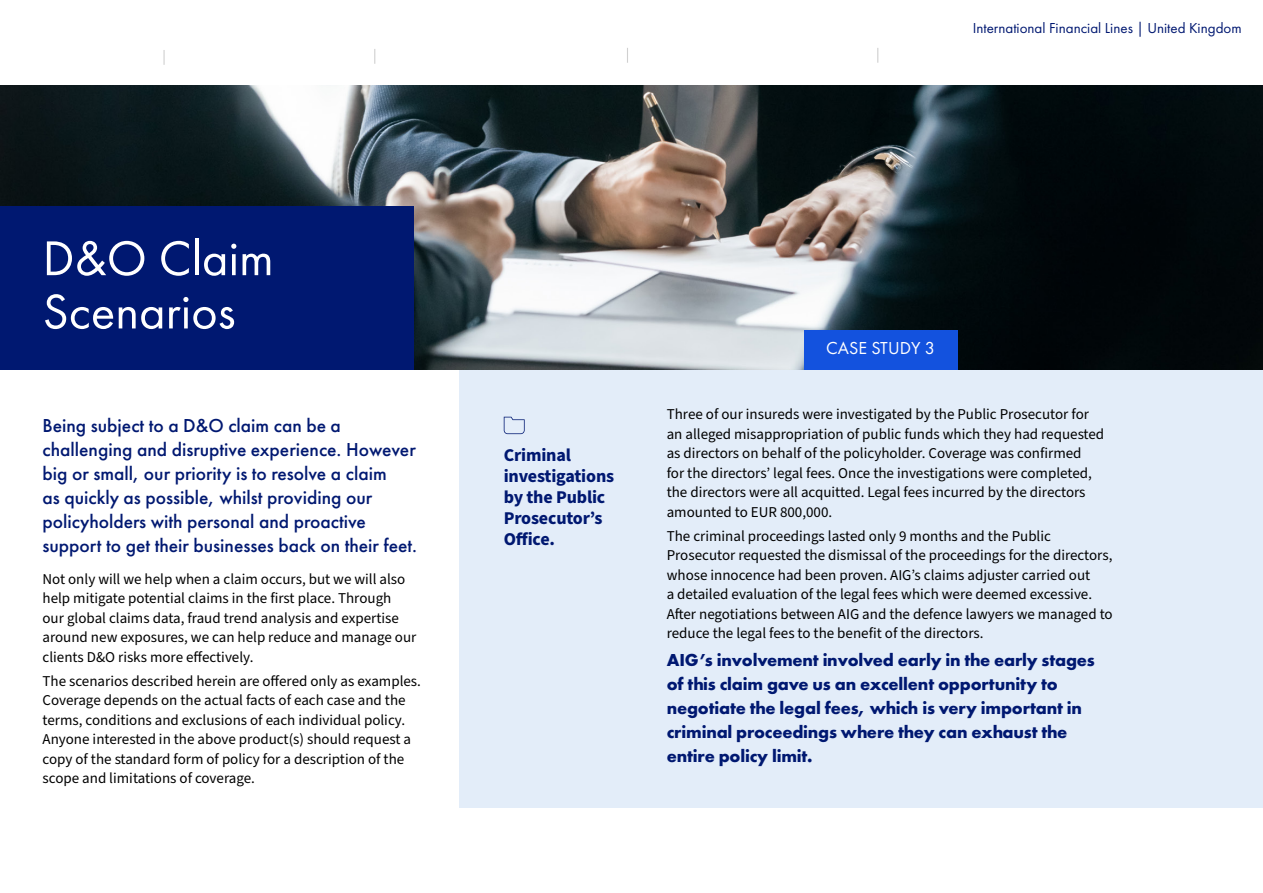
<style>
.page{position:relative;width:1263px;height:893px;background:#fff}
.page>*{position:absolute;margin:0;border:0;box-sizing:border-box;transform-origin:0 0}
.claims_head_h1{font:50.55px/53.2px "Futura PT";color:#fff}
.t1{font:500 19.5px/24px "Futura PT";color:#001871}
.claim_out{font:700 18px/24px "Futura PT";letter-spacing:-.01em;color:#001871}
.claim_case{font:700 18px/21px "Source Sans Pro";letter-spacing:-.01em;color:#001871}
.button_text{font:18px "Futura PT";letter-spacing:.01em;color:#fff}
.claim_body_p{font:15px/19.5px "Source Sans Pro";color:#000}
.t2{font:15px "Futura PT";color:#001871}
</style>
<div class="page">
<div style="left:459px;top:370px;width:804px;height:438px;background:#e3edf9"></div>
<img style="left:0;top:85px;width:1263px;height:285px">
<svg style="left:163px;top:50px;width:2px;height:15px"></svg>
<svg style="left:504px;top:417px;width:21px;height:17px"></svg>
<div style="left:804px;top:331px;width:153px;height:39px;background:#1352de"></div>
<div style="left:0;top:206px;width:413px;height:164px;background:#001871"></div>
<svg style="left:374px;top:49px;width:1px;height:15px"></svg>
<svg style="left:627px;top:48px;width:1px;height:15px"></svg>
<svg style="left:877px;top:48px;width:1px;height:15px"></svg>
<h1 class="claims_head_h1" style="left:43px;top:231px;width:233px">D&amp;O Claim<br>Scenarios</h1>
<p class="t1" style="left:43px;top:413px;width:376px">Being subject to a D&amp;O claim can be a challenging and disruptive experience. However big or small, our priority is to resolve a claim<br>as quickly as possible, whilst providing our policyholders with personal and proactive support to get their businesses back on their feet.</p>
<p class="claim_body_p" style="left:43px;top:570px;width:375px">Not only will we help when a claim occurs, but we will also help mitigate potential claims in the first place. Through our global claims data, fraud trend analysis and expertise around new exposures, we can help reduce and manage our clients D&amp;O risks more effectively.</p>
<p class="claim_body_p" style="left:43px;top:671px;width:380px">The scenarios described herein are offered only as examples.<br>Coverage depends on the actual facts of each case and the terms, conditions and exclusions of each individual policy.<br>Anyone interested in the above product(s) should request a copy of the standard form of policy for a description of the scope and limitations of coverage.</p>
<p class="t2" style="left:973px;top:19px;width:270px">International Financial Lines | United Kingdom</p>
<h2 class="claim_case" style="left:504px;top:445px;width:112px">Criminal investigations by the Public<br>Prosecutor’s<br>Office.</h2>
<p class="button_text" style="left:826px;top:337px;width:111px">CASE STUDY 3</p>
<p class="claim_body_p" style="left:667px;top:405px;width:439px">Three of our insureds were investigated by the Public Prosecutor for an alleged misappropriation of public funds which they had requested as directors on behalf of the policyholder. Coverage was confirmed<br>for the directors’ legal fees. Once the investigations were completed, the directors were all acquitted. Legal fees incurred by the directors amounted to EUR 800,000.</p>
<p class="claim_body_p" style="left:667px;top:526px;width:447px">The criminal proceedings lasted only 9 months and the Public Prosecutor requested the dismissal of the proceedings for the directors, whose innocence had been proven. AIG’s claims adjuster carried out<br>a detailed evaluation of the legal fees which were deemed excessive.<br>After negotiations between AIG and the defence lawyers we managed to reduce the legal fees to the benefit of the directors.</p>
<p class="claim_out" style="left:667px;top:648px;width:430px">AIG’s involvement involved early in the early stages of this claim gave us an excellent opportunity to negotiate the legal fees, which is very important in criminal proceedings where they can exhaust the entire policy limit.</p>
</div>
